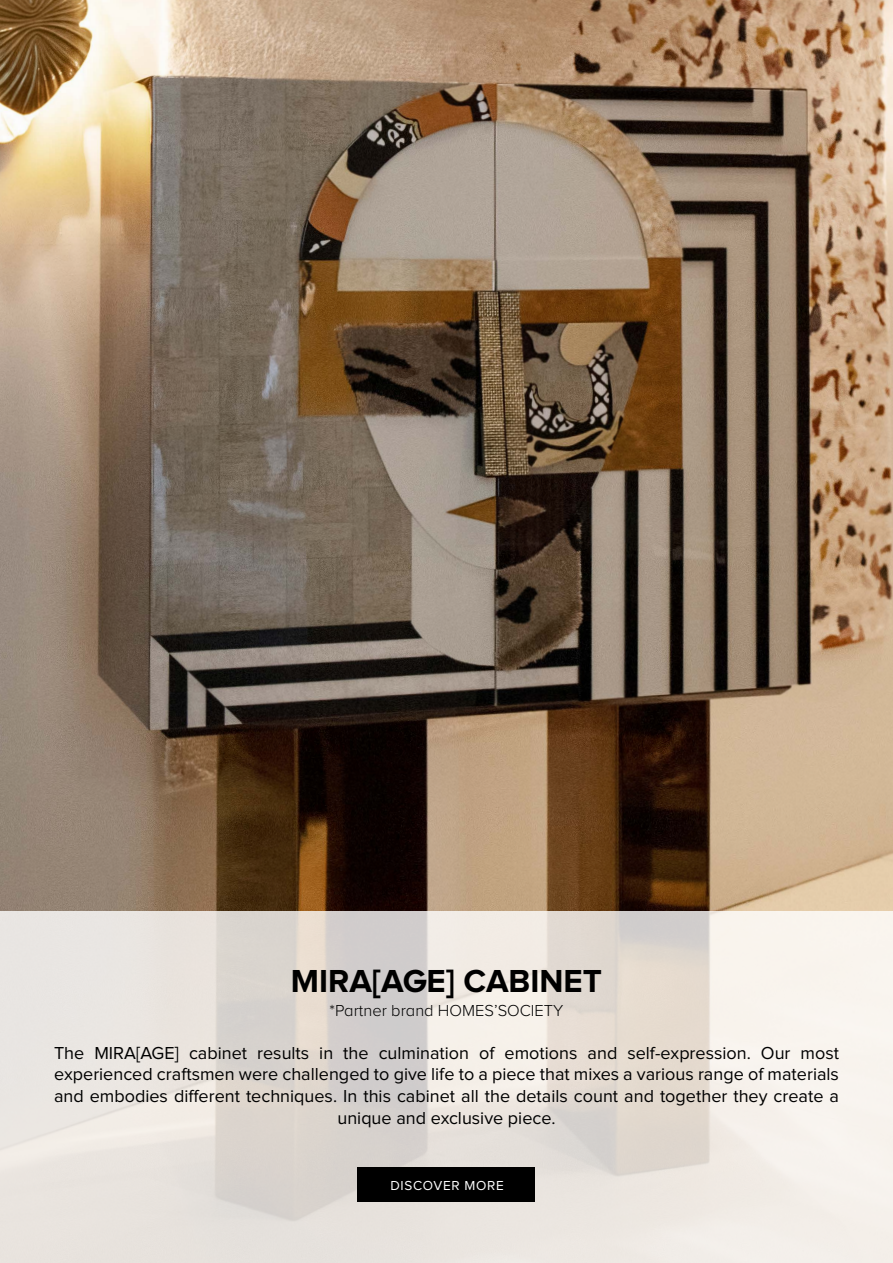
<style>
.page{position:relative;width:893px;height:1263px;background:#fff}
.page>*{position:absolute;margin:0;border:0;box-sizing:border-box;transform-origin:0 0}
.t1{font:700 33px "Proxima Nova A";color:#000}
.t2{font:18px/21.6px "Proxima Nova";color:#000;text-align:center}
.t3{font:300 16.5px "Proxima Nova A";color:#000}
.t4{font:13.5px "Proxima Nova A";letter-spacing:.05em;color:#fff}
</style>
<div class="page">
<img style="left:0;top:0;width:893px;height:911px">
<svg style="left:0;top:911px;width:893px;height:352px;background:#e8e2dc"></svg>
<div style="left:358px;top:1167px;width:177px;height:34px;background:#000"></div>
<h1 class="t1" style="left:291px;top:962px;width:313px">MIRA[AGE] CABINET</h1>
<p class="t3" style="left:330px;top:1001px;width:235px">*Partner brand HOMES’SOCIETY</p>
<p class="t2" style="left:54px;top:1043px;width:786px">The MIRA[AGE] cabinet results in the culmination of emotions and self-expression. Our most experienced craftsmen were challenged to give life to a piece that mixes a various range of materials and embodies different techniques. In this cabinet all the details count and together they create a unique and exclusive piece.</p>
<p class="t4" style="left:390px;top:1178px;width:115px">DISCOVER MORE</p>
</div>
